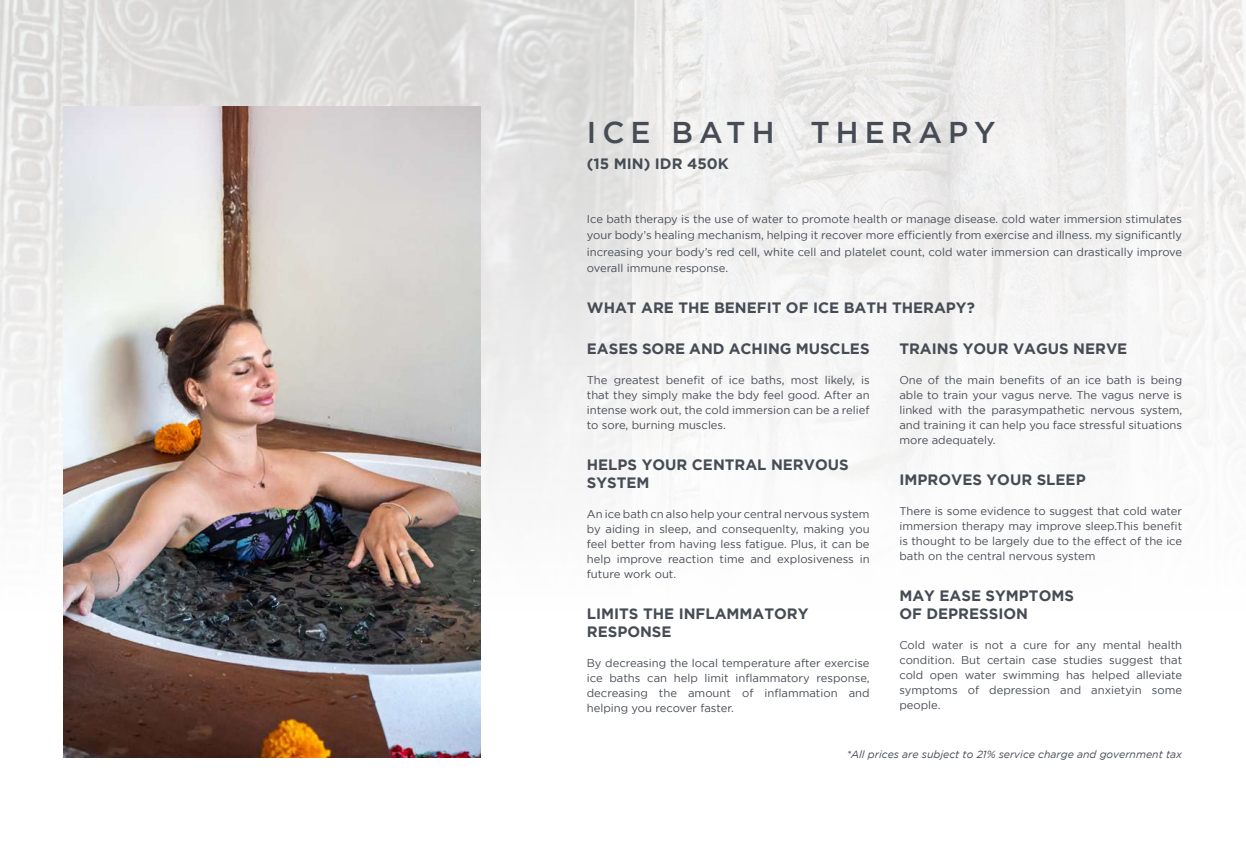
<style>
.page{position:relative;width:1246px;height:864px;background:#fff}
.page>*{position:absolute;margin:0;border:0;box-sizing:border-box;transform-origin:0 0}
.t1{font:500 30px "Gotham";letter-spacing:.2em;color:#464b54}
.t2{font:700 15px/18px "Gotham";color:#464b54}
.t3{font:11.25px/15px "Gotham";color:#464b54;text-align:justify}
.t4{font:italic 10.5px "Gotham";color:#464b54}
</style>
<div class="page">
<img style="left:0;top:0;width:1246px;height:758px">
<img style="left:64px;top:106px;width:416px;height:651px">
<h1 class="t1" style="left:587px;top:116px;width:410px">ICE BATH THERAPY</h1>
<h2 class="t2" style="left:587px;top:155px;width:143px">(15 MIN) IDR 450K</h2>
<p class="t3" style="left:587px;top:210px;width:597px;line-height:16.5px">Ice bath therapy is the use of water to promote health or manage disease. cold water immersion stimulates your body’s healing mechanism, helping it recover more efficiently from exercise and illness. my significantly increasing your body’s red cell, white cell and platelet count, cold water immersion can drastically improve overall immune response.</p>
<h2 class="t2" style="left:587px;top:298px;width:389px">WHAT ARE THE BENEFIT OF ICE BATH THERAPY?</h2>
<h2 class="t2" style="left:587px;top:339px;width:284px">EASES SORE AND ACHING MUSCLES</h2>
<p class="t3" style="left:587px;top:372px;width:284px">The greatest benefit of ice baths, most likely, is that they simply make the bdy feel good. After an intense work out, the cold immersion can be a relief to sore, burning muscles.</p>
<h2 class="t2" style="left:899px;top:339px;width:229px">TRAINS YOUR VAGUS NERVE</h2>
<p class="t3" style="left:899px;top:372px;width:284px">One of the main benefits of an ice bath is being able to train your vagus nerve. The vagus nerve is linked with the parasympathetic nervous system, and training it can help you face stressful situations more adequately.</p>
<h2 class="t2" style="left:587px;top:455px;width:263px">HELPS YOUR CENTRAL NERVOUS<br>SYSTEM</h2>
<p class="t3" style="left:587px;top:506px;width:284px">An ice bath cn also help your central nervous system by aiding in sleep, and consequenlty, making you feel better from having less fatigue. Plus, it can be help improve reaction time and explosiveness in future work out.</p>
<h2 class="t2" style="left:587px;top:604px;width:223px">LIMITS THE INFLAMMATORY<br>RESPONSE</h2>
<p class="t3" style="left:587px;top:655px;width:284px">By decreasing the local temperature after exercise ice baths can help limit inflammatory response, decreasing the amount of inflammation and helping you recover faster.</p>
<h2 class="t2" style="left:899px;top:470px;width:188px">IMPROVES YOUR SLEEP</h2>
<p class="t3" style="left:899px;top:503px;width:284px">There is some evidence to suggest that cold water immersion therapy may improve sleep.This benefit is thought to be largely due to the effect of the ice bath on the central nervous system</p>
<h2 class="t2" style="left:899px;top:586px;width:176px">MAY EASE SYMPTOMS<br>OF DEPRESSION</h2>
<p class="t3" style="left:899px;top:637px;width:284px">Cold water is not a cure for any mental health condition. But certain case studies suggest that cold open water swimming has helped alleviate symptoms of depression and anxietyin some people.</p>
<p class="t4" style="left:847px;top:747px;width:337px">*All prices are subject to 21% service charge and government tax</p>
</div>
